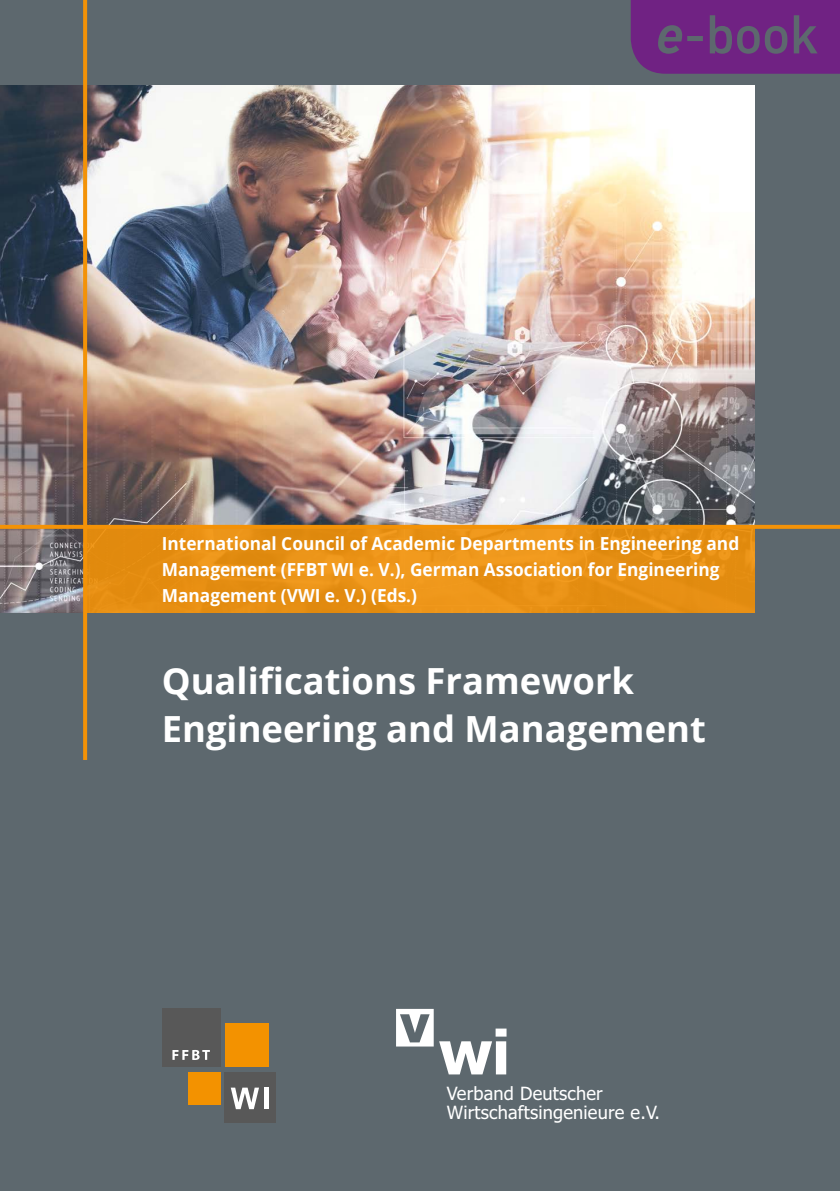
<style>
.page{position:relative;width:840px;height:1191px;background:#fff}
.page>*{position:absolute;margin:0;border:0;box-sizing:border-box;transform-origin:0 0}
.t1{font:700 60.4px "Tahoma";color:#fff}
.t2{font:700 36px/48px "Open Sans";color:#fff}
.t3{font:18.2px/19.4px "Tahoma";letter-spacing:.01em;color:#fff}
.t4{font:700 18px/26px "Open Sans";color:#fff;scale:.96 1}
</style>
<div class="page">
<div style="left:0;top:0;width:839px;height:1191px;background:#5d686e"></div>
<img style="left:0;top:85px;width:754px;height:527px">
<div style="left:85px;top:527px;width:669px;height:85px;background:#e78f13"></div>
<svg style="left:83px;top:0;width:4px;height:760px;fill:#f39207"></svg>
<hr style="left:0;top:525px;width:839px;height:4px;background:#f39207">
<div style="left:162px;top:1008px;width:58px;height:58px;background:#585858"></div>
<div style="left:224px;top:1072px;width:52px;height:51px;background:#585858"></div>
<div style="left:224px;top:1023px;width:44px;height:43px;background:#f39200"></div>
<div style="left:188px;top:1072px;width:32px;height:32px;background:#f39200"></div>
<svg style="left:230px;top:1087px;width:29px;height:22px"></svg>
<hr style="left:264px;top:1087px;width:4px;height:22px;background:#fff">
<svg style="left:172px;top:1050px;width:38px;height:10px"></svg>
<svg style="left:396px;top:1009px;width:37px;height:37px"></svg>
<svg style="left:630px;top:0;width:209px;height:74px"></svg>
<p class="t4" style="left:162px;top:530px;width:602px">International Council of Academic Departments in Engineering and<br>Management (FFBT WI e. V.), German Association for Engineering<br>Management (VWI e. V.) (Eds.)</p>
<h2 class="t2" style="left:162px;top:656px;width:545px">Qualifications Framework<br>Engineering and Management</h2>
<h1 class="t1" style="left:438px;top:1010px;width:73px">wi</h1>
<p class="t3" style="left:446px;top:1082px;width:215px">Verband Deutscher<br>Wirtschaftsingenieure e.V.</p>
</div>
